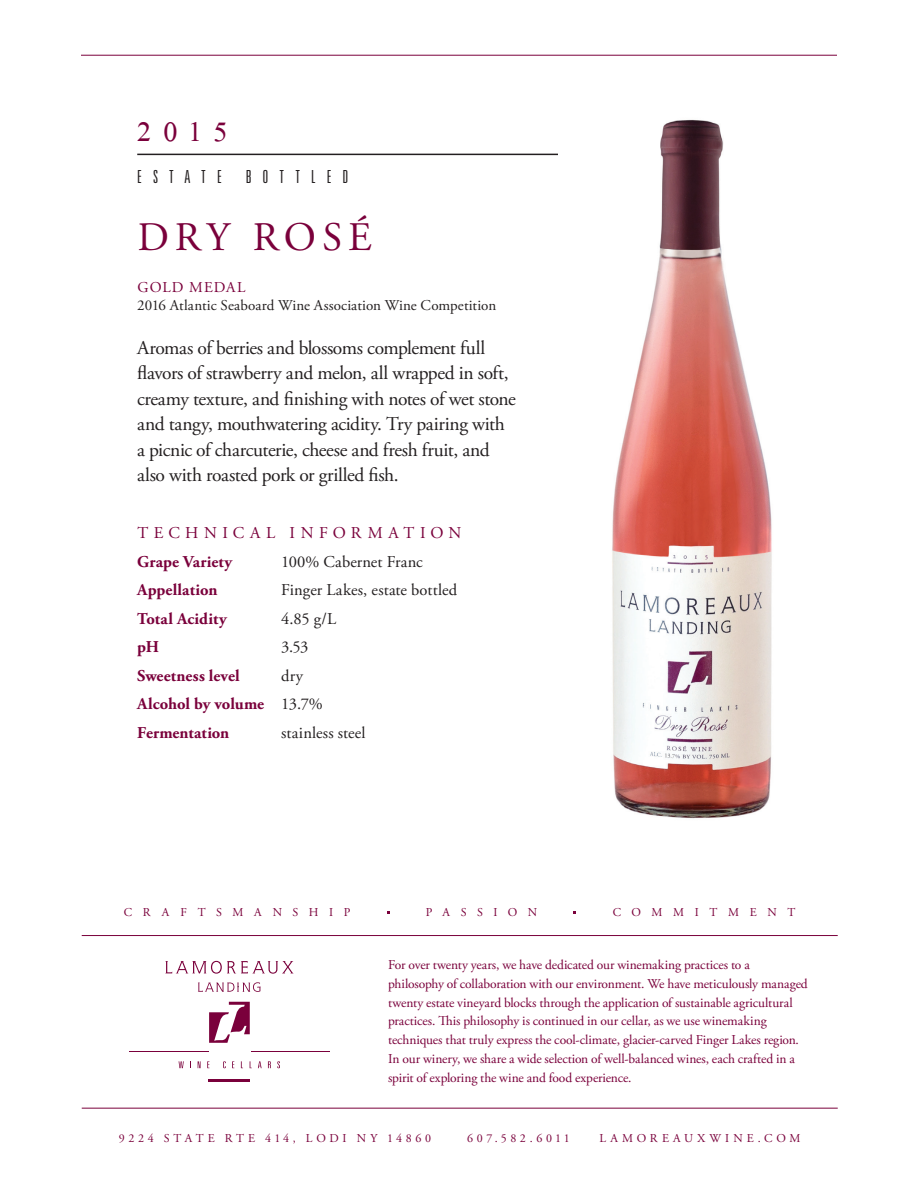
<style>
.page{position:relative;width:918px;height:1188px;background:#fff}
.page>*{position:absolute;margin:0;border:0;box-sizing:border-box;transform-origin:0 0}
.t1{font:42px "Microsoft Himalaya";color:#7a003b}
.t2{font:40.5px "Adobe Garamond Pro";letter-spacing:.14em;color:#7a003b}
.t3{font:19.5px/25.5px "Adobe Garamond Pro";letter-spacing:-.015em;color:#231f20}
.t4{font:300 ultra-condensed 18px "Univers";letter-spacing:.61em;color:#231f20}
.t5{font:700 16.5px/28.5px "Adobe Garamond Pro";letter-spacing:.005em;color:#7a003b}
.t6{font:16.5px "Adobe Garamond Pro";letter-spacing:.005em;color:#231f20}
.t7{font:16.5px "Adobe Garamond Pro";letter-spacing:.32em;color:#7a003b}
.t8{font:15px "Adobe Garamond Pro";letter-spacing:.01em;color:#231f20}
.t9{font:15px "Adobe Garamond Pro";letter-spacing:.08em;color:#7a003b}
.t10{font:13.5px/18.8px "Adobe Garamond Pro";color:#7a003b}
.t11{font:12px "Adobe Garamond Pro";letter-spacing:.295em;color:#7a003b}
.t12{font:12px "Adobe Garamond Pro";letter-spacing:.36em;color:#7a003b}
.t13{font:12px "Adobe Garamond Pro";letter-spacing:.885em;color:#7a003b}
.t14{font:12px "Adobe Garamond Pro";letter-spacing:.29em;color:#7a003b}
.t15{font:12px "Adobe Garamond Pro";letter-spacing:.89em;color:#7a003b}
.t16{font:12px "Adobe Garamond Pro";letter-spacing:.865em;color:#7a003b}
.s1{font-weight:400;color:#231f20}
</style>
<div class="page">
<img style="left:528px;top:119px;width:244px;height:700px">
<hr style="left:137px;top:154px;width:421px;height:1px;background:#231f20">
<hr style="left:82px;top:935px;width:756px;height:1px;background:#7a003b">
<hr style="left:82px;top:1108px;width:756px;height:1px;background:#7a003b">
<svg style="left:179px;top:1061px;width:5px;height:7px"></svg>
<svg style="left:198px;top:1061px;width:3px;height:7px"></svg>
<svg style="left:207px;top:1061px;width:2px;height:7px"></svg>
<svg style="left:223px;top:1061px;width:3px;height:7px"></svg>
<svg style="left:258px;top:1061px;width:4px;height:7px"></svg>
<svg style="left:268px;top:1061px;width:3px;height:7px"></svg>
<svg style="left:277px;top:1061px;width:3px;height:7px"></svg>
<svg style="left:209px;top:1002px;width:41px;height:41px"></svg>
<hr style="left:209px;top:1079px;width:41px;height:2px;background:#7a003b">
<svg style="left:165px;top:961px;width:129px;height:13px"></svg>
<svg style="left:198px;top:982px;width:63px;height:10px"></svg>
<hr style="left:130px;top:1051px;width:79px;height:1px;background:#7a003b">
<hr style="left:251px;top:1051px;width:79px;height:1px;background:#7a003b">
<hr style="left:81px;top:55px;width:756px;height:1px;background:#7a003b">
<h1 class="t1" style="left:137px;top:102px;width:92px">2015</h1>
<h3 class="t4" style="left:137px;top:167px;width:86px">ESTATE</h3>
<h3 class="t4" style="left:246px;top:167px;width:104px">BOTTLED</h3>
<h2 class="t2" style="left:138px;top:213px;width:236px">Dry Rosé</h2>
<p class="t9" style="left:137px;top:278px;width:110px">gold medal</p>
<p class="t8" style="left:137px;top:296px;width:360px">2016 Atlantic Seaboard Wine Association Wine Competition</p>
<p class="t3" style="left:137px;top:335px;width:380px">Aromas of berries and blossoms complement full flavors of strawberry and melon, all wrapped in soft, creamy texture, and finishing with notes of wet stone and tangy, mouthwatering acidity. Try pairing with a picnic of charcuterie, cheese and fresh fruit, and also with roasted pork or grilled fish.</p>
<p class="t7" style="left:137px;top:523px;width:326px">t ec hnic al informat ion</p>
<p class="t5" style="left:137px;top:548px;width:97px">Grape Variety</p>
<p class="t6" style="left:281px;top:552px;width:143px">100% Cabernet Franc</p>
<p class="t5" style="left:137px;top:576px;width:120px">Appellation <span class="s1">F</span></p>
<p class="t6" style="left:290px;top:580px;width:169px">inger Lakes, estate bottled</p>
<p class="t5" style="left:137px;top:605px;width:91px">Total Acidity</p>
<p class="t6" style="left:281px;top:609px;width:56px">4.85 g/L</p>
<p class="t5" style="left:137px;top:633px;width:24px">pH</p>
<p class="t6" style="left:281px;top:637px;width:29px">3.53</p>
<p class="t5" style="left:137px;top:662px;width:104px">Sweetness level</p>
<p class="t5" style="left:137px;top:662px;width:187px;text-indent:144px"><span class="s1">dry<br></span>Alcohol by volume <span class="s1">13.7%<br></span>Fermentation</p>
<p class="t6" style="left:281px;top:723px;width:86px">stainless steel</p>
<p class="t13" style="left:124px;top:905px;width:228px">Craft smanship</p>
<p class="t16" style="left:426px;top:905px;width:113px">passion</p>
<p class="t15" style="left:613px;top:905px;width:180px">c ommit ment</p>
<p class="t10" style="left:388px;top:956px;width:421px">For over twenty years, we have dedicated our winemaking practices to a philosophy of collaboration with our environment. We have meticulously managed twenty estate vineyard blocks through the application of sustainable agricultural practices. This philosophy is continued in our cellar, as we use winemaking techniques that truly express the cool-climate, glacier-carved Finger Lakes region.<br>In our winery, we share a wide selection of well-balanced wines, each crafted in a spirit of exploring the wine and food experience.</p>
<p class="t11" style="left:119px;top:1131px;width:250px">9224 st at e Rt e 414, Lod i NY</p>
<p class="t12" style="left:387px;top:1131px;width:45px">14860</p>
<p class="t14" style="left:467px;top:1131px;width:104px">607.582.6011</p>
<p class="t12" style="left:599px;top:1131px;width:203px">lamoreauxw ine.c om</p>
</div>
